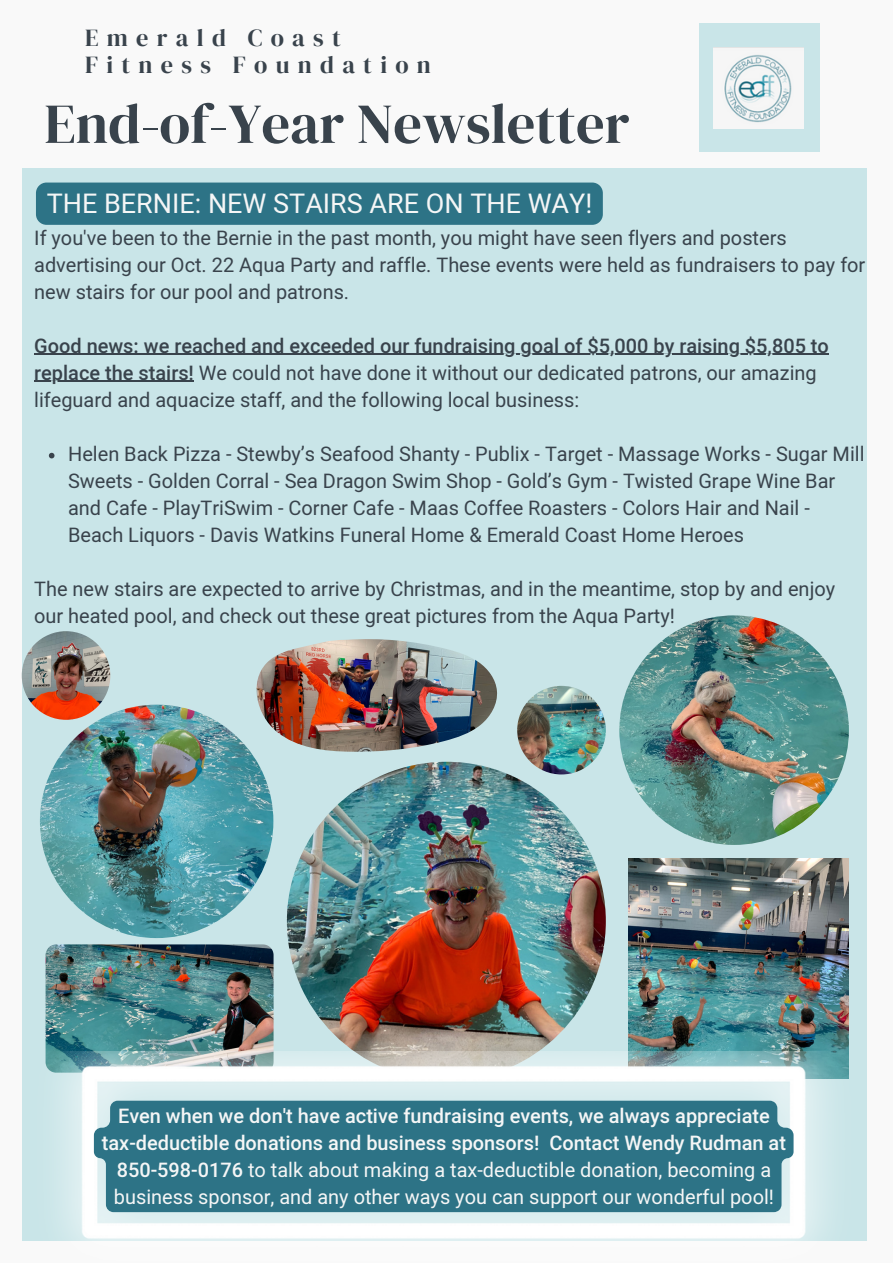
<style>
.page{position:relative;width:893px;height:1264px;background:#fff}
.page>*{position:absolute;margin:0;border:0;box-sizing:border-box;transform-origin:0 0}
.t1{font:56.4px "DM Serif Display";color:#39434c}
.t2{font:27px "Mardoto";color:#f5f6f6}
.t3{font:24.3px/27px "DM Serif Display";letter-spacing:.34em;color:#39434c}
.t4{font:19.95px/27px "Mardoto";color:#39434c}
.t5{font:500 19.95px/27px "Mardoto";color:#f5f6f6;text-align:center}
.s1{font-weight:500}
.s2{font-weight:400}
</style>
<div class="page">
<div style="left:0;top:0;width:892px;height:1262px;background:#f9f9f9"></div>
<div style="left:699px;top:24px;width:120px;height:128px;background:#c9e5e8"></div>
<div style="left:22px;top:168px;width:844px;height:1073px;background:#c9e5e8"></div>
<img style="left:713px;top:47px;width:90px;height:81px">
<img style="left:40px;top:704px;width:233px;height:234px;border-radius:50%">
<img style="left:619px;top:615px;width:229px;height:230px;border-radius:50%">
<img style="left:287px;top:761px;width:318px;height:319px;border-radius:50%">
<img style="left:46px;top:944px;width:227px;height:128px;border-radius:11px">
<img style="left:628px;top:858px;width:220px;height:193px">
<img style="left:256px;top:639px;width:241px;height:113px">
<svg style="left:49px;top:453px;width:5px;height:5px"></svg>
<hr style="left:34px;top:354px;width:794px;height:1px;background:#39434c">
<hr style="left:34px;top:381px;width:160px;height:1px;background:#39434c">
<img style="left:517px;top:686px;width:88px;height:88px;border-radius:50%">
<img style="left:22px;top:631px;width:88px;height:88px;border-radius:50%">
<img style="left:45px;top:1051px;width:804px;height:190px">
<div style="left:94px;top:1100px;width:699px;height:112px;background:#2d7386"></div>
<div style="left:36px;top:182px;width:566px;height:43px;background:#2d7386"></div>
<p class="t3" style="left:85px;top:24px;width:347px">Emerald Coast<br>Fitness Foundation</p>
<h1 class="t1" style="left:44px;top:84px;width:586px">End-of-Year Newsletter</h1>
<h2 class="t2" style="left:47px;top:188px;width:547px">THE BERNIE: NEW STAIRS ARE ON THE WAY!</h2>
<p class="t4" style="left:34px;top:224px;width:832px">If you've been to the Bernie in the past month, you might have seen flyers and posters advertising our Oct. 22 Aqua Party and raffle. These events were held as fundraisers to pay for new stairs for our pool and patrons.</p>
<p class="t4" style="left:34px;top:332px;width:796px"><span class="s1">Good news: we reached and exceeded our fundraising goal of $5,000 by raising $5,805 to replace the stairs!</span> We could not have done it without our dedicated patrons, our amazing lifeguard and aquacize staff, and the following local business:</p>
<p class="t4" style="left:68px;top:440px;width:797px">Helen Back Pizza - Stewby’s Seafood Shanty - Publix - Target - Massage Works - Sugar Mill Sweets - Golden Corral - Sea Dragon Swim Shop - Gold’s Gym - Twisted Grape Wine Bar and Cafe - PlayTriSwim - Corner Cafe - Maas Coffee Roasters - Colors Hair and Nail - Beach Liquors - Davis Watkins Funeral Home &amp; Emerald Coast Home Heroes</p>
<p class="t4" style="left:34px;top:575px;width:802px">The new stairs are expected to arrive by Christmas, and in the meantime, stop by and enjoy our heated pool, and check out these great pictures from the Aqua Party!</p>
<p class="t5" style="left:102px;top:1102px;width:685px">Even when we don't have active fundraising events, we always appreciate tax-deductible donations and business sponsors! Contact Wendy Rudman at 850-598-0176 <span class="s2">to talk about making a tax-deductible donation, becoming a business sponsor, and any other ways you can support our wonderful pool!</span></p>
</div>
